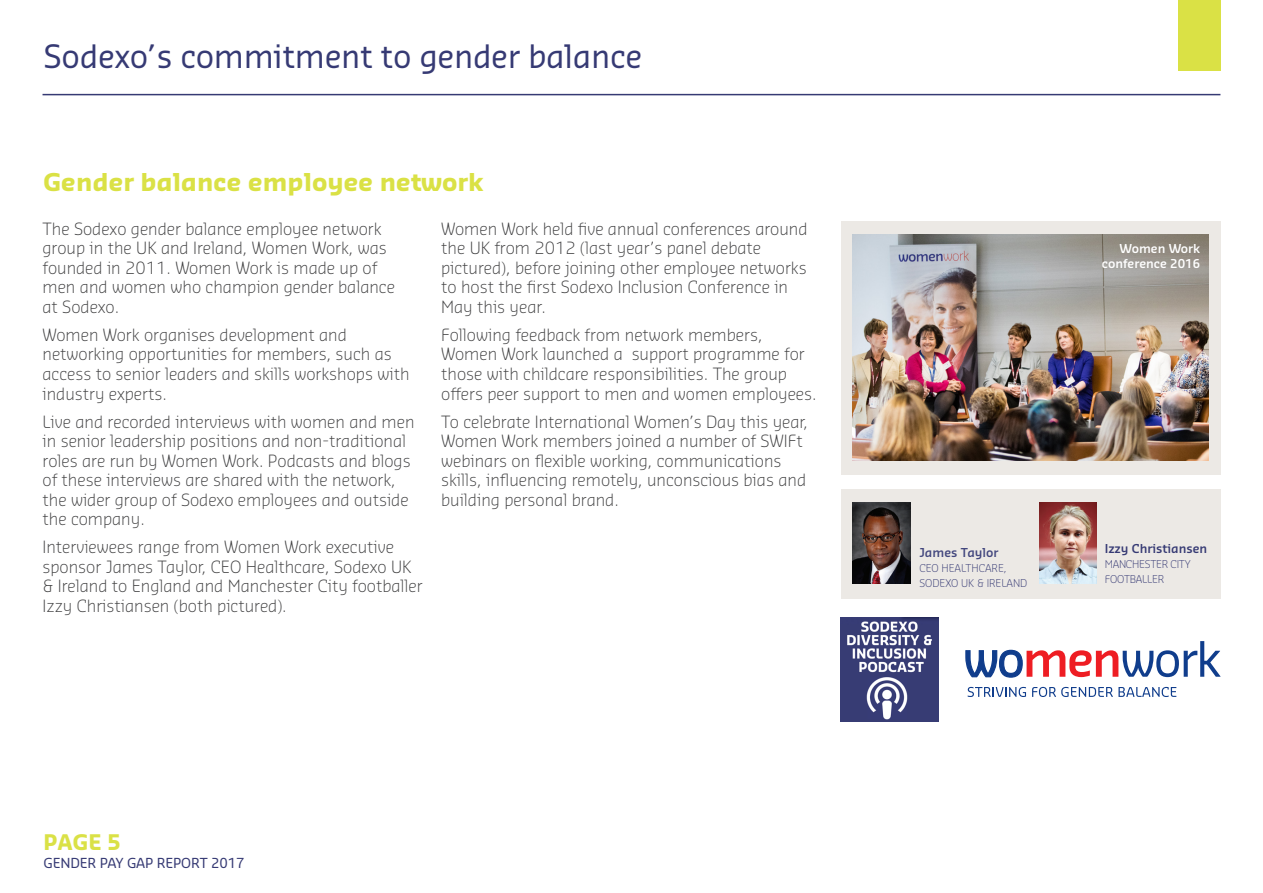
<style>
.page{position:relative;width:1263px;height:893px;background:#fff}
.page>*{position:absolute;margin:0;border:0;box-sizing:border-box;transform-origin:0 0}
.t1{font:31.5px "Sansa Pro";letter-spacing:-.01em;color:#363a74}
.t2{font:700 24px "Sansa Pro";color:#dae145}
.t3{font:700 21px "Sansa Pro";color:#dae146}
.t4{font:300 16.5px/19.5px "Sansa Pro";color:#3e3e3f}
.t5{font:13.5px "Sansa Pro";letter-spacing:-.01em;color:#363a74}
.t6{font:600 12px/15px "Sansa Pro";color:#fff;text-align:right}
.t7{font:600 12px "Sansa Pro";color:#363a74}
.t8{font:600 12px "Sansa Pro";color:#43477e}
.t9{font:300 10.5px/15px "Sansa Pro";letter-spacing:-.01em;color:#363a74}
</style>
<div class="page">
<div style="left:1178px;top:0;width:42px;height:71px;background:#dae145"></div>
<hr style="left:43px;top:94px;width:1177px;height:1px;background:#363a74">
<div style="left:841px;top:489px;width:379px;height:110px;background:#ece9e5"></div>
<svg style="left:965px;top:641px;width:255px;height:37px"></svg>
<svg style="left:968px;top:687px;width:58px;height:10px"></svg>
<svg style="left:1032px;top:687px;width:144px;height:10px"></svg>
<div style="left:841px;top:222px;width:379px;height:253px;background:#ece9e5"></div>
<img style="left:1039px;top:502px;width:58px;height:82px">
<img style="left:853px;top:502px;width:57px;height:82px">
<img style="left:841px;top:618px;width:97px;height:104px">
<img style="left:853px;top:235px;width:356px;height:225px">
<h1 class="t1" style="left:44px;top:36px;width:600px">Sodexo’s commitment to gender balance</h1>
<h2 class="t2" style="left:44px;top:167px;width:441px">Gender balance employee network</h2>
<p class="t4" style="left:441px;top:218px;width:368px">Women Work held five annual conferences around the UK from 2012 (last year’s panel debate pictured), before joining other employee networks to host the first Sodexo Inclusion Conference in May this year.</p>
<p class="t4" style="left:441px;top:325px;width:377px">Following feedback from network members, Women Work launched a support programme for those with childcare responsibilities. The group offers peer support to men and women employees.</p>
<p class="t4" style="left:441px;top:411px;width:368px">To celebrate International Women’s Day this year, Women Work members joined a number of SWIFt webinars on flexible working, communications skills, influencing remotely, unconscious bias and building personal brand.</p>
<p class="t4" style="left:43px;top:218px;width:354px">The Sodexo gender balance employee network group in the UK and Ireland, Women Work, was founded in 2011. Women Work is made up of men and women who champion gender balance at Sodexo.</p>
<p class="t4" style="left:43px;top:325px;width:368px">Women Work organises development and networking opportunities for members, such as access to senior leaders and skills workshops with industry experts.</p>
<p class="t4" style="left:43px;top:411px;width:374px">Live and recorded interviews with women and men in senior leadership positions and non-traditional roles are run by Women Work. Podcasts and blogs of these interviews are shared with the network, the wider group of Sodexo employees and outside the company.</p>
<p class="t4" style="left:43px;top:537px;width:382px">Interviewees range from Women Work executive sponsor James Taylor, CEO Healthcare, Sodexo UK &amp; Ireland to England and Manchester City footballer Izzy Christiansen (both pictured).</p>
<p class="t3" style="left:44px;top:829px;width:79px">PAGE 5</p>
<p class="t5" style="left:44px;top:854px;width:202px">GENDER PAY GAP REPORT 2017</p>
<p class="t6" style="left:1102px;top:241px;width:100px">Women Work conference 2016</p>
<p class="t8" style="left:919px;top:544px;width:81px">James Taylor</p>
<p class="t9" style="left:919px;top:560px;width:109px">CEO HEALTHCARE,<br>SODEXO UK &amp; IRELAND</p>
<p class="t7" style="left:1105px;top:540px;width:104px">Izzy Christiansen</p>
<p class="t9" style="left:1105px;top:556px;width:87px">MANCHESTER CITY<br>FOOTBALLER</p>
</div>
